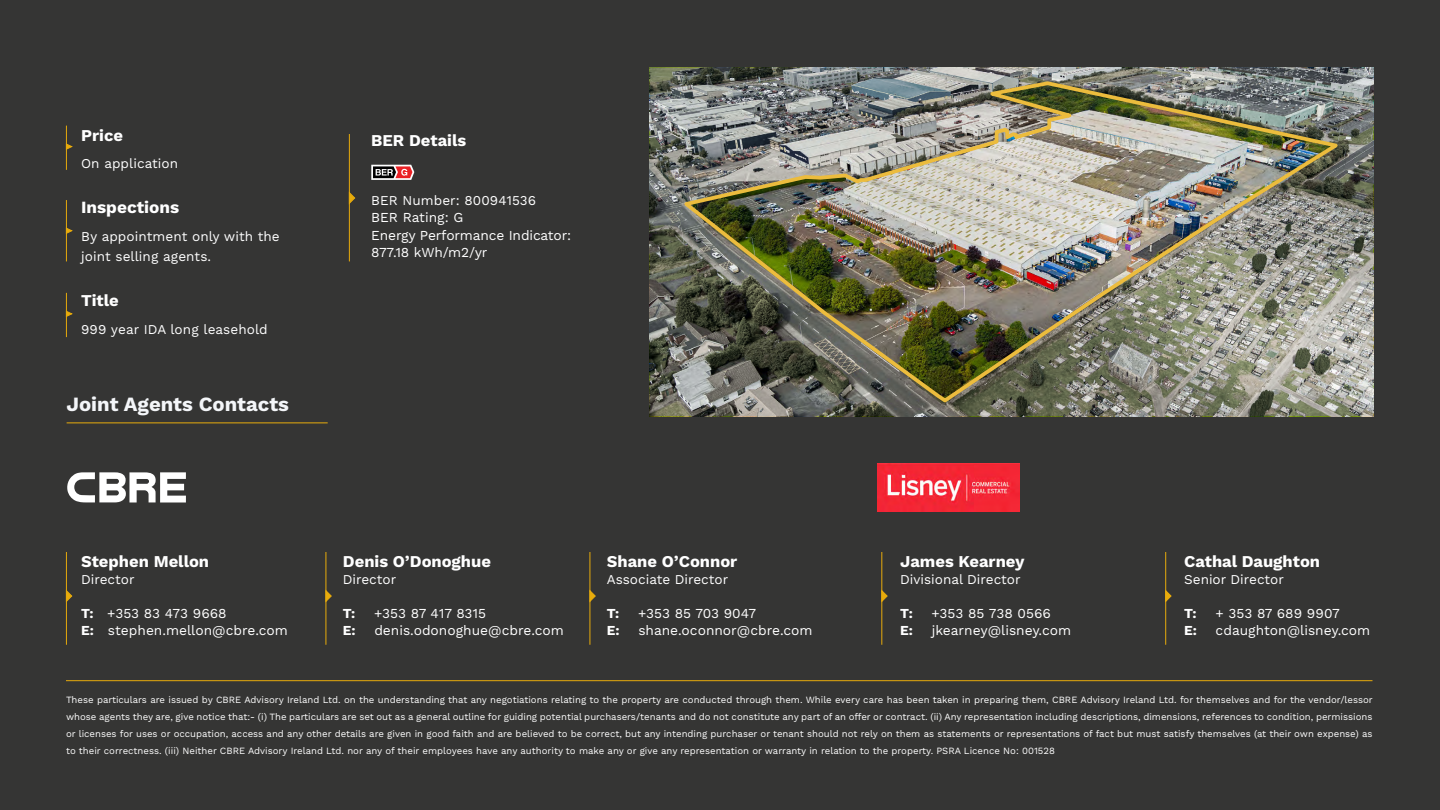
<style>
.page{position:relative;width:1440px;height:810px;background:#353534}
.page>*{position:absolute;margin:0;border:0;box-sizing:border-box;transform-origin:0 0}
.t1{font:700 20.25px "Work Sans";color:#f4f6f9}
.t2{font:700 17.1px "Work Sans";color:#fff}
.t3{font:700 16.5px "Work Sans";color:#fff}
.t4{font:13.73px/17.1px "Work Sans";color:#fff}
.t5{font:700 13.73px "Work Sans";color:#fff}
.t6{font:13.5px/20.2px "Work Sans";letter-spacing:.005em;color:#fff}
.t7{font:9.52px/17.1px "Work Sans";color:#fff;text-align:justify}
.s1{font-weight:700}
</style>
<div class="page">
<hr style="left:66px;top:680px;width:1306px;height:1px;background:#e7ab0c">
<hr style="left:66px;top:552px;width:1px;height:93px;background:#e7ab0c">
<svg style="left:66px;top:589px;width:7px;height:14px"></svg>
<hr style="left:66px;top:126px;width:1px;height:44px;background:#e7ab0c">
<svg style="left:67px;top:144px;width:6px;height:6px"></svg>
<hr style="left:66px;top:293px;width:1px;height:44px;background:#e7ab0c">
<svg style="left:66px;top:310px;width:7px;height:8px"></svg>
<hr style="left:66px;top:200px;width:1px;height:61px;background:#e7ab0c">
<svg style="left:67px;top:228px;width:6px;height:6px"></svg>
<hr style="left:325px;top:552px;width:1px;height:93px;background:#e7ab0c">
<svg style="left:325px;top:589px;width:7px;height:14px"></svg>
<hr style="left:589px;top:552px;width:1px;height:93px;background:#e7ab0c">
<svg style="left:589px;top:589px;width:7px;height:14px"></svg>
<hr style="left:881px;top:552px;width:1px;height:93px;background:#e7ab0c">
<svg style="left:881px;top:589px;width:7px;height:14px"></svg>
<hr style="left:1165px;top:552px;width:1px;height:93px;background:#e7ab0c">
<svg style="left:1165px;top:589px;width:7px;height:14px"></svg>
<hr style="left:349px;top:134px;width:1px;height:127px;background:#e7ab0c">
<svg style="left:349px;top:191px;width:7px;height:14px"></svg>
<img style="left:878px;top:464px;width:141px;height:47px">
<svg style="left:67px;top:472px;width:119px;height:31px"></svg>
<svg style="left:650px;top:68px;width:723px;height:348px;background:#7b7e76"></svg>
<img style="left:678px;top:79px;width:668px;height:326px">
<hr style="left:67px;top:423px;width:261px;height:1px;background:#e7ab0c">
<svg style="left:371px;top:165px;width:43px;height:15px"></svg>
<h3 class="t3" style="left:81px;top:125px;width:43px">Price</h3>
<h3 class="t6" style="left:81px;top:154px;width:99px">On application</h3>
<h2 class="t2" style="left:81px;top:197px;width:100px">Inspections</h2>
<h3 class="t6" style="left:81px;top:227px;width:200px">By appointment only with the joint selling agents.</h3>
<h3 class="t3" style="left:81px;top:291px;width:39px">Title</h3>
<h3 class="t6" style="left:81px;top:320px;width:188px">999 year IDA long leasehold</h3>
<h1 class="t1" style="left:67px;top:393px;width:224px">Joint Agents Contacts</h1>
<h3 class="t3" style="left:371px;top:131px;width:97px">BER Details</h3>
<h3 class="t6" style="left:371px;top:191px;width:167px">BER Number: 800941536</h3>
<h3 class="t4" style="left:371px;top:210px;width:202px">BER Rating: G<br>Energy Performance Indicator:<br>877.18 kWh/m2/yr</h3>
<h3 class="t3" style="left:81px;top:552px;width:130px">Stephen Mellon</h3>
<h3 class="t6" style="left:81px;top:570px;width:55px">Director</h3>
<h3 class="t4" style="left:81px;top:606px;width:208px"><span class="s1">T:</span> +353 83 473 9668<br><span class="s1">E:</span> stephen.mellon@cbre.com</h3>
<h3 class="t3" style="left:343px;top:552px;width:150px">Denis O’Donoghue</h3>
<h3 class="t6" style="left:343px;top:570px;width:55px">Director</h3>
<h3 class="t5" style="left:343px;top:606px;width:14px">T:</h3>
<h3 class="t4" style="left:374px;top:606px;width:113px">+353 87 417 8315</h3>
<h3 class="t5" style="left:343px;top:623px;width:14px">E:</h3>
<h3 class="t4" style="left:374px;top:623px;width:191px">denis.odonoghue@cbre.com</h3>
<h3 class="t3" style="left:607px;top:552px;width:132px">Shane O’Connor</h3>
<h3 class="t6" style="left:607px;top:570px;width:123px">Associate Director</h3>
<h3 class="t5" style="left:607px;top:606px;width:14px">T:</h3>
<h3 class="t4" style="left:638px;top:606px;width:119px">+353 85 703 9047</h3>
<h3 class="t5" style="left:607px;top:623px;width:14px">E:</h3>
<h3 class="t4" style="left:638px;top:623px;width:176px">shane.oconnor@cbre.com</h3>
<h3 class="t3" style="left:900px;top:552px;width:126px">James Kearney</h3>
<h3 class="t6" style="left:900px;top:570px;width:122px">Divisional Director</h3>
<h3 class="t5" style="left:900px;top:606px;width:14px">T:</h3>
<h3 class="t4" style="left:932px;top:606px;width:121px">+353 85 738 0566</h3>
<h3 class="t5" style="left:900px;top:623px;width:14px">E:</h3>
<h3 class="t4" style="left:932px;top:623px;width:141px">jkearney@lisney.com</h3>
<h3 class="t3" style="left:1184px;top:552px;width:137px">Cathal Daughton</h3>
<h3 class="t6" style="left:1184px;top:570px;width:101px">Senior Director</h3>
<h3 class="t5" style="left:1184px;top:606px;width:14px">T:</h3>
<h3 class="t4" style="left:1215px;top:606px;width:126px">+ 353 87 689 9907</h3>
<h3 class="t5" style="left:1184px;top:623px;width:14px">E:</h3>
<h3 class="t4" style="left:1216px;top:623px;width:156px">cdaughton@lisney.com</h3>
<p class="t7" style="left:66px;top:692px;width:1308px">These particulars are issued by CBRE Advisory Ireland Ltd. on the understanding that any negotiations relating to the property are conducted through them. While every care has been taken in preparing them, CBRE Advisory Ireland Ltd. for themselves and for the vendor/lessor whose agents they are, give notice that:- (i) The particulars are set out as a general outline for guiding potential purchasers/tenants and do not constitute any part of an offer or contract. (ii) Any representation including descriptions, dimensions, references to condition, permissions or licenses for uses or occupation, access and any other details are given in good faith and are believed to be correct, but any intending purchaser or tenant should not rely on them as statements or representations of fact but must satisfy themselves (at their own expense) as to their correctness. (iii) Neither CBRE Advisory Ireland Ltd. nor any of their employees have any authority to make any or give any representation or warranty in relation to the property. PSRA Licence No: 001528</p>
</div>
